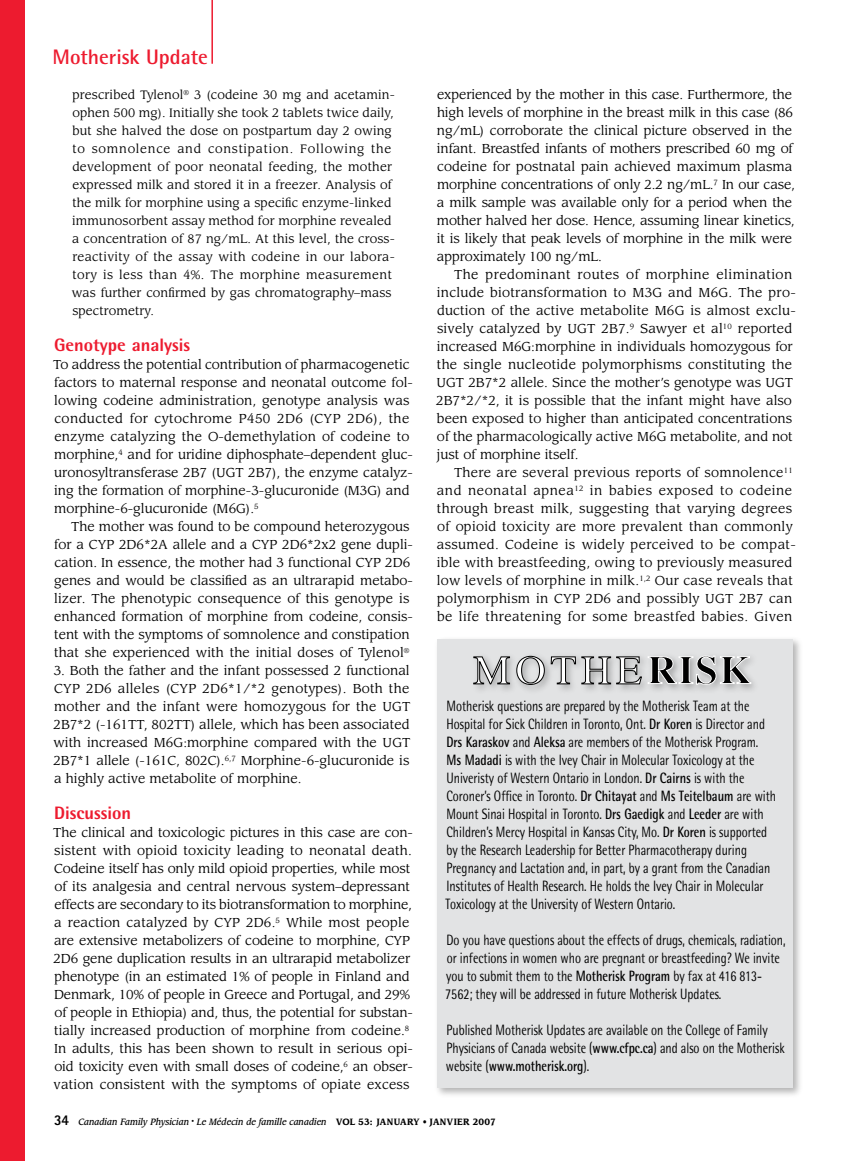
<style>
.page{position:relative;width:851px;height:1161px;background:#fff}
.page>*{position:absolute;margin:0;border:0;box-sizing:border-box;transform-origin:0 0}
.t1{font:700 21px "Rotis Semi Sans Std";color:#ed1b2f}
.t2{font:800 18px "Rotis Semi Sans Std";color:#ed1b2f}
.t3{font:15px/18px "Rotis Semi Sans Std";color:#000;scale:.8 1}
.t4{font:12.75px/18px "Leawood Std";color:#000}
.t5{font:12.75px/18px "Leawood Std";letter-spacing:.02em;color:#000}
.t6{font:12px/18px "Leawood Std";letter-spacing:.01em;color:#000}
.t7{font:italic 500 9px "Leawood Std";color:#000;scale:.9 1}
.s1{font-weight:700}
.s2{font-family:"Rotis Sans Serif Std";font-weight:800;font-style:normal;font-size:15px}
.s3{font-weight:700;font-style:normal}
</style>
<div class="page">
<div style="left:0;top:0;width:24px;height:1161px;background:#ed1b2f"></div>
<hr style="left:211px;top:0;width:2px;height:64px;background:#ed1b2f">
<div style="left:433px;top:635px;width:371px;height:463px;background:#000;opacity:.3"></div>
<div style="left:437px;top:640px;width:356px;height:448px;background:#e2e3e4"></div>
<div style="left:470px;top:652px;width:290px;height:43px;background:#000;opacity:.3"></div>
<svg style="left:473px;top:656px;width:37px;height:28px"></svg>
<svg style="left:516px;top:656px;width:28px;height:29px"></svg>
<svg style="left:550px;top:656px;width:201px;height:29px"></svg>
<h1 class="t1" style="left:52px;top:44px;width:157px">Motherisk Update</h1>
<p class="t6" style="left:72px;top:86px;width:324px">prescribed Tylenol<sup>®</sup> 3 (codeine 30 mg and acetamin&shy;ophen 500 mg). Initially she took 2 tablets twice daily, but she halved the dose on postpartum day 2 owing to somnolence and constipation. Following the development of poor neonatal feeding, the mother expressed milk and stored it in a freezer. Analysis of the milk for morphine using a specific enzyme-linked immunosorbent assay method for morphine revealed a concentration of 87 ng/mL. At this level, the cross&shy;reactivity of the assay with codeine in our labora&shy;tory is less than 4%. The morphine measurement was further confirmed by gas chromatography–mass spectrometry.</p>
<h2 class="t2" style="left:54px;top:333px;width:138px">Genotype analysis</h2>
<p class="t4" style="left:53px;top:356px;width:361px">To address the potential contribution of pharmacogenetic factors to maternal response and neonatal outcome fol&shy;lowing codeine administration, genotype analysis was conducted for cytochrome P450 2D6 (CYP 2D6), the enzyme catalyzing the O-demethylation of codeine to morphine,<sup>4</sup> and for uridine diphosphate–dependent gluc&shy;uronosyltransferase 2B7 (UGT 2B7), the enzyme catalyz&shy;ing the formation of morphine-3-glucuronide (M3G) and morphine-6-glucuronide (M6G).<sup>5</sup></p>
<p class="t4" style="left:54px;top:518px;width:360px;text-indent:17px">The mother was found to be compound heterozygous for a CYP 2D6*2A allele and a CYP 2D6*2x2 gene dupli&shy;cation. In essence, the mother had 3 functional CYP 2D6 genes and would be classified as an ultrarapid metabo&shy;lizer. The phenotypic consequence of this genotype is enhanced formation of morphine from codeine, consis&shy;tent with the symptoms of somnolence and constipation that she experienced with the initial doses of Tylenol<sup>®</sup></p>
<p class="t4" style="left:53px;top:662px;width:358px;text-align:justify">3. Both the father and the infant possessed 2 functional CYP 2D6 alleles (CYP 2D6*1/*2 genotypes). Both the mother and the infant were homozygous for the UGT 2B7*2 (-161TT, 802TT) allele, which has been associated with increased M6G:morphine compared with the UGT 2B7*1 allele (-161C, 802C).<sup>6,7</sup> Morphine-6-glucuronide is a highly active metabolite of morphine.</p>
<h2 class="t2" style="left:54px;top:801px;width:79px">Discussion</h2>
<p class="t4" style="left:53px;top:824px;width:361px">The clinical and toxicologic pictures in this case are con&shy;sistent with opioid toxicity leading to neonatal death.<br>Codeine itself has only mild opioid properties, while most of its analgesia and central nervous system–depressant effects are secondary to its biotransformation to morphine, a reaction catalyzed by CYP 2D6.<sup>5</sup> While most people are extensive metabolizers of codeine to morphine, CYP 2D6 gene duplication results in an ultrarapid metabolizer phenotype (in an estimated 1% of people in Finland and Denmark, 10% of people in Greece and Portugal, and 29% of people in Ethiopia) and, thus, the potential for substan&shy;tially increased production of morphine from codeine.<sup>8<br></sup>In adults, this has been shown to result in serious opi&shy;oid toxicity even with small doses of codeine,<sup>6</sup> an obser&shy;vation consistent with the symptoms of opiate excess</p>
<p class="t4" style="left:437px;top:86px;width:359px">experienced by the mother in this case. Furthermore, the high levels of morphine in the breast milk in this case (86 ng/mL) corroborate the clinical picture observed in the infant. Breastfed infants of mothers prescribed 60 mg of codeine for postnatal pain achieved maximum plasma morphine concentrations of only 2.2 ng/mL.<sup>7</sup> In our case, a milk sample was available only for a period when the mother halved her dose. Hence, assuming linear kinetics, it is likely that peak levels of morphine in the milk were approximately 100 ng/mL.</p>
<p class="t4" style="left:436px;top:266px;width:361px;text-indent:18px">The predominant routes of morphine elimination include biotransformation to M3G and M6G. The pro&shy;duction of the active metabolite M6G is almost exclu&shy;sively catalyzed by UGT 2B7.<sup>9</sup> Sawyer et al<sup>10</sup> reported increased M6G:morphine in individuals homozygous for the single nucleotide polymorphisms constituting the UGT 2B7*2 allele. Since the mother’s genotype was UGT 2B7*2/*2, it is possible that the infant might have also been exposed to higher than anticipated concentrations of the pharmacologically active M6G metabolite, and not just of morphine itself.</p>
<p class="t5" style="left:437px;top:464px;width:360px;text-indent:17px">There are several previous reports of somnolence<sup>11 </sup>and neonatal apnea<sup>12</sup> in babies exposed to codeine through breast milk, suggesting that varying degrees of opioid toxicity are more prevalent than commonly assumed. Codeine is widely perceived to be compat&shy;ible with breastfeeding, owing to previously measured low levels of morphine in milk.<sup>1,2</sup> Our case reveals that polymorphism in CYP 2D6 and possibly UGT 2B7 can be life threatening for some breastfed babies. Given</p>
<p class="t3" style="left:445px;top:697px;width:415px">Motherisk questions are prepared by the Motherisk Team at the Hospital for Sick Children in Toronto, Ont. <span class="s1">Dr Koren</span> is Director and <span class="s1">Drs Karaskov</span> and <span class="s1">Aleksa</span> are members of the Motherisk Program.<br><span class="s1">Ms Madadi</span> is with the Ivey Chair in Molecular Toxicology at the Univeristy of Western Ontario in London. <span class="s1">Dr Cairns</span> is with the Coroner’s Office in Toronto. <span class="s1">Dr Chitayat</span> and <span class="s1">Ms Teitelbaum</span> are with Mount Sinai Hospital in Toronto. <span class="s1">Drs Gaedigk</span> and <span class="s1">Leeder</span> are with Children’s Mercy Hospital in Kansas City, Mo. <span class="s1">Dr Koren</span> is supported by the Research Leadership for Better Pharmacotherapy during Pregnancy and Lactation and, in part, by a grant from the Canadian Institutes of Health Research. He holds the Ivey Chair in Molecular Toxicology at the University of Western Ontario.</p>
<p class="t3" style="left:445px;top:931px;width:427px">Do you have questions about the effects of drugs, chemicals, radiation, or infections in women who are pregnant or breastfeeding? We invite you to submit them to the <span class="s1">Motherisk Program</span> by fax at 416 813- 7562; they will be addressed in future Motherisk Updates.</p>
<p class="t3" style="left:446px;top:1021px;width:425px">Published Motherisk Updates are available on the College of Family<br>Physicians of Canada website (<span class="s1">www.cfpc.ca</span>) and also on the Motherisk website (<span class="s1">www.motherisk.org</span>).</p>
<p class="t7" style="left:54px;top:1116px;width:492px"><span class="s2">34</span> Canadian Family Physician <sup>•</sup> Le Médecin de famille canadien <span class="s3">VOL 53: JANUARY • JANVIER 2007</span></p>
</div>
